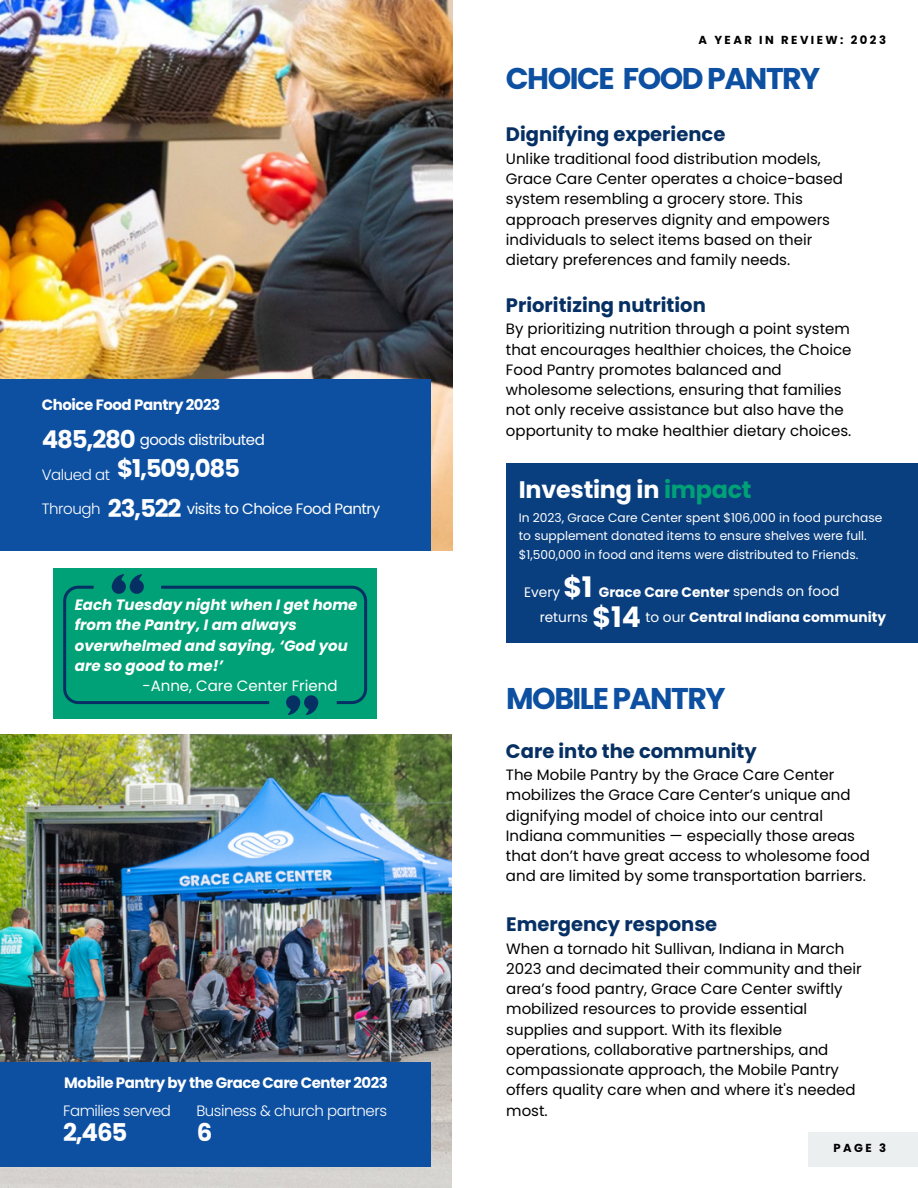
<style>
.page{position:relative;width:918px;height:1188px;background:#fff}
.page>*{position:absolute;margin:0;border:0;box-sizing:border-box;transform-origin:0 0}
.t1{font:700 30px "Poppins";letter-spacing:-.05em;color:#0d50a1}
.t2{font:700 28.35px "Poppins";color:#fff}
.t3{font:700 24.45px "Poppins";letter-spacing:-.05em;color:#fefeff}
.t4{font:700 23.85px "Poppins";letter-spacing:-.01em;color:#fff}
.t5{font:700 19.5px "Poppins";color:#063063}
.t6{font:15px/20.2px "Poppins";color:#000}
.t7{font:italic 700 15px "Poppins";color:#fff}
.t8{font:700 15px "Poppins";letter-spacing:-.03em;color:#fff}
.t9{font:300 15px "Poppins";letter-spacing:-.03em;color:#fff}
.t10{font:15px "Poppins";letter-spacing:-.03em;color:#fff}
.t11{font:15px "Poppins";color:#fff}
.t12{font:700 13.8px "Poppins";color:#fff}
.t13{font:13.65px "Poppins";color:#fff}
.t14{font:12.15px/18.3px "Poppins";color:#fff}
.t15{font:700 11.7px "Poppins";letter-spacing:.21em;color:#000}
.s1{color:#00a176}
.s2{font-weight:400;font-size:13.65px}
</style>
<div class="page">
<img style="left:0;top:1px;width:452px;height:550px">
<img style="left:0;top:735px;width:452px;height:453px">
<div style="left:0;top:380px;width:431px;height:171px;background:#0d50a1"></div>
<div style="left:0;top:1062px;width:430px;height:105px;background:#0d50a1"></div>
<div style="left:808px;top:1132px;width:110px;height:35px;background:#ecefef"></div>
<div style="left:54px;top:568px;width:323px;height:150px;background:#00a176"></div>
<div style="left:506px;top:464px;width:412px;height:179px;background:#093f7f"></div>
<svg style="left:63px;top:574px;width:304px;height:141px"></svg>
<h4 class="t8" style="left:42px;top:394px;width:180px">Choice Food Pantry 2023</h4>
<h3 class="t3" style="left:42px;top:422px;width:95px">485,280</h3>
<h6 class="t10" style="left:140px;top:429px;width:127px">goods distributed</h6>
<h6 class="t9" style="left:42px;top:464px;width:70px">Valued at</h6>
<h6 class="t3" style="left:117px;top:451px;width:125px">$1,509,085</h6>
<h3 class="t9" style="left:42px;top:499px;width:60px">Through</h3>
<h5 class="t3" style="left:108px;top:492px;width:75px">23,522</h5>
<h6 class="t10" style="left:187px;top:499px;width:195px">visits to Choice Food Pantry</h6>
<h6 class="t7" style="left:75px;top:594px;width:284px">Each Tuesday night when I get home</h6>
<h6 class="t7" style="left:75px;top:615px;width:224px">from the Pantry, I am always</h6>
<h6 class="t7" style="left:75px;top:635px;width:275px">overwhelmed and saying, ‘God you</h6>
<h6 class="t7" style="left:75px;top:655px;width:150px">are so good to me!’</h6>
<h6 class="t11" style="left:142px;top:675px;width:197px">-Anne, Care Center Friend</h6>
<p class="t8" style="left:64px;top:1072px;width:325px">Mobile Pantry by the Grace Care Center 2023</p>
<h6 class="t9" style="left:63px;top:1100px;width:109px">Families served</h6>
<h3 class="t3" style="left:63px;top:1115px;width:66px">2,465</h3>
<h6 class="t9" style="left:196px;top:1100px;width:192px">Business &amp; church partners</h6>
<h6 class="t3" style="left:197px;top:1115px;width:17px">6</h6>
<h1 class="t15" style="left:698px;top:32px;width:189px">A YEAR IN REVIEW: 2023</h1>
<h5 class="t1" style="left:506px;top:58px;width:316px">CHOICE FOOD PANTRY</h5>
<h3 class="t5" style="left:506px;top:121px;width:221px">Dignifying experience</h3>
<h3 class="t6" style="left:506px;top:149px;width:338px">Unlike traditional food distribution models, Grace Care Center operates a choice-based system resembling a grocery store. This approach preserves dignity and empowers individuals to select items based on their dietary preferences and family needs.</h3>
<h6 class="t5" style="left:506px;top:291px;width:201px">Prioritizing nutrition</h6>
<h6 class="t6" style="left:506px;top:319px;width:347px">By prioritizing nutrition through a point system that encourages healthier choices, the Choice Food Pantry promotes balanced and wholesome selections, ensuring that families not only receive assistance but also have the opportunity to make healthier dietary choices.</h6>
<h2 class="t4" style="left:519px;top:473px;width:234px">Investing in <span class="s1">impact</span></h2>
<h6 class="t14" style="left:519px;top:509px;width:365px">In 2023, Grace Care Center spent $106,000 in food purchase to supplement donated items to ensure shelves were full. $1,500,000 in food and items were distributed to Friends.</h6>
<h6 class="t2" style="left:563px;top:567px;width:31px">$1</h6>
<h6 class="t13" style="left:524px;top:582px;width:38px">Every</h6>
<h5 class="t12" style="left:599px;top:582px;width:242px">Grace Care Center <span class="s2">spends on food</span></h5>
<h6 class="t13" style="left:540px;top:607px;width:50px">returns</h6>
<h2 class="t12" style="left:646px;top:607px;width:242px"><span class="s2">to our</span> Central Indiana community</h2>
<h5 class="t2" style="left:593px;top:597px;width:50px">$14</h5>
<h6 class="t1" style="left:506px;top:678px;width:221px">MOBILE PANTRY</h6>
<p class="t5" style="left:506px;top:737px;width:252px">Care into the community</p>
<p class="t6" style="left:506px;top:765px;width:366px">The Mobile Pantry by the Grace Care Center mobilizes the Grace Care Center’s unique and dignifying model of choice into our central Indiana communities — especially those areas that don’t have great access to wholesome food and are limited by some transportation barriers.</p>
<p class="t5" style="left:506px;top:911px;width:213px">Emergency response</p>
<p class="t6" style="left:506px;top:938px;width:357px">When a tornado hit Sullivan, Indiana in March 2023 and decimated their community and their area’s food pantry, Grace Care Center swiftly mobilized resources to provide essential supplies and support. With its flexible operations, collaborative partnerships, and compassionate approach, the Mobile Pantry offers quality care when and where it's needed most.</p>
<p class="t15" style="left:833px;top:1140px;width:54px">PAGE 3</p>
</div>
